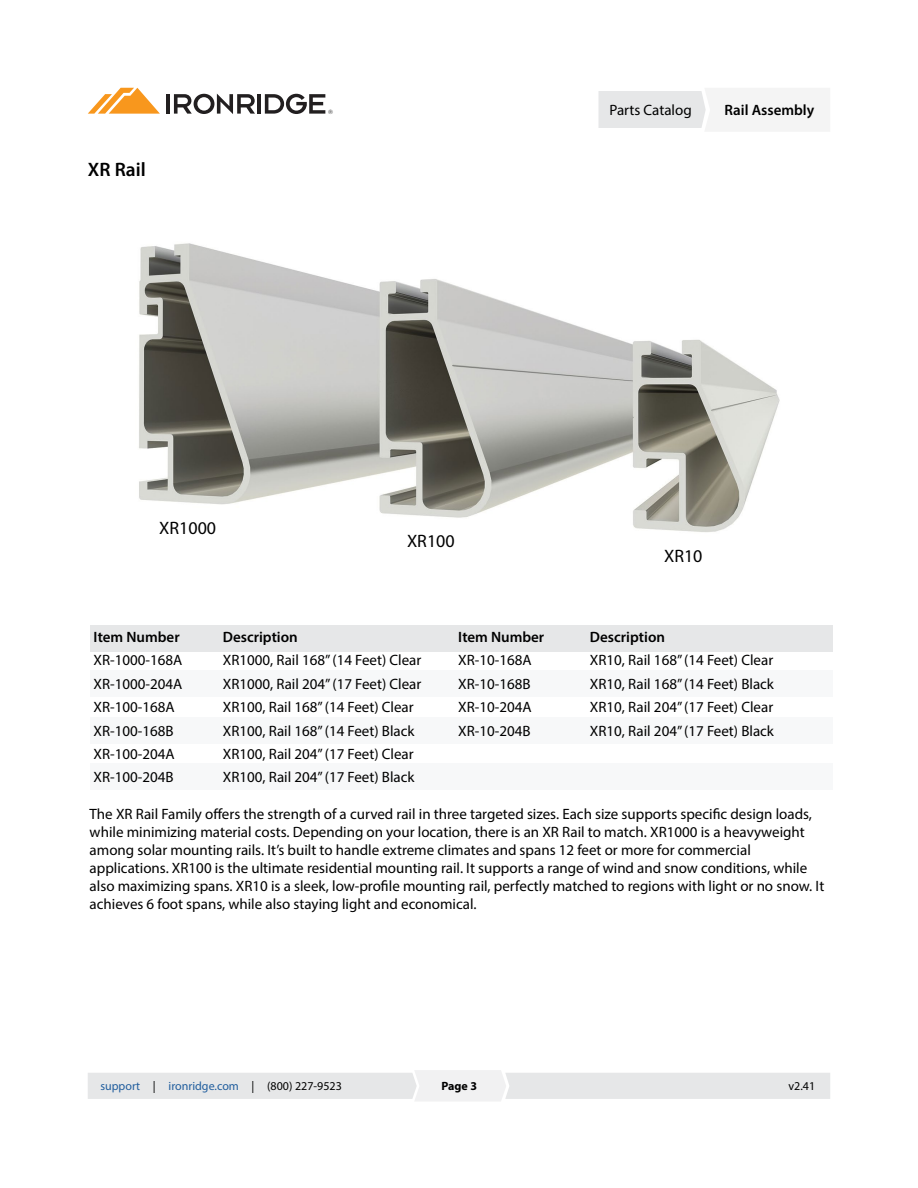
<style>
.page{position:relative;width:918px;height:1188px;background:#fff}
.page>*{position:absolute;margin:0;border:0;box-sizing:border-box;transform-origin:0 0}
.t1{font:600 19.5px "Myriad Pro";color:#000}
.t2{font:18px "Myriad Pro";color:#000}
.t3{font:15px/18px "Myriad Pro";color:#000}
.t4{font:600 15px "Myriad Pro";color:#000}
.t5{font:12px "Myriad Pro";color:#215e9e}
.t6{font:700 12px "Myriad Pro";color:#000}
.t7{font:12px "Myriad Pro";color:#000}
.t8{font:6px "Gotham";color:#000}
.s1{color:#000}
</style>
<div class="page">
<svg style="left:88px;top:1070px;width:742px;height:31px"></svg>
<svg style="left:598px;top:88px;width:232px;height:43px"></svg>
<hr style="left:257px;top:94px;width:4px;height:20px;background:#221f20">
<svg style="left:265px;top:94px;width:60px;height:20px"></svg>
<hr style="left:166px;top:94px;width:4px;height:20px;background:#221f20">
<svg style="left:174px;top:94px;width:81px;height:20px"></svg>
<svg style="left:88px;top:88px;width:72px;height:26px"></svg>
<div style="left:90px;top:763px;width:743px;height:27px;background:#f7f8f9"></div>
<div style="left:90px;top:625px;width:743px;height:26px;background:#e6e7e8"></div>
<div style="left:90px;top:671px;width:743px;height:26px;background:#f7f8f9"></div>
<div style="left:90px;top:718px;width:743px;height:26px;background:#f7f8f9"></div>
<img style="left:139px;top:243px;width:641px;height:289px">
<h1 class="t1" style="left:88px;top:157px;width:59px">XR Rail</h1>
<p class="t8" style="left:328px;top:108px;width:6px">®</p>
<p class="t2" style="left:159px;top:517px;width:58px">XR1000</p>
<p class="t2" style="left:407px;top:530px;width:49px">XR100</p>
<p class="t3" style="left:609px;top:101px;width:84px">Parts Catalog</p>
<p class="t4" style="left:725px;top:101px;width:91px">Rail Assembly</p>
<p class="t2" style="left:664px;top:545px;width:40px">XR10</p>
<p class="t4" style="left:94px;top:628px;width:88px">Item Number</p>
<p class="t4" style="left:223px;top:628px;width:77px">Description</p>
<p class="t4" style="left:458px;top:628px;width:88px">Item Number</p>
<p class="t4" style="left:590px;top:628px;width:77px">Description</p>
<p class="t3" style="left:94px;top:651px;width:90px">XR-1000-168A</p>
<p class="t3" style="left:223px;top:651px;width:200px">XR1000, Rail 168” (14 Feet) Clear</p>
<p class="t3" style="left:458px;top:651px;width:75px">XR-10-168A</p>
<p class="t3" style="left:590px;top:651px;width:185px">XR10, Rail 168” (14 Feet) Clear</p>
<p class="t3" style="left:94px;top:674px;width:90px">XR-1000-204A</p>
<p class="t3" style="left:223px;top:674px;width:200px">XR1000, Rail 204” (17 Feet) Clear</p>
<p class="t3" style="left:458px;top:674px;width:74px">XR-10-168B</p>
<p class="t3" style="left:590px;top:674px;width:186px">XR10, Rail 168” (14 Feet) Black</p>
<p class="t3" style="left:94px;top:698px;width:83px">XR-100-168A</p>
<p class="t3" style="left:223px;top:698px;width:192px">XR100, Rail 168” (14 Feet) Clear</p>
<p class="t3" style="left:458px;top:698px;width:75px">XR-10-204A</p>
<p class="t3" style="left:590px;top:698px;width:185px">XR10, Rail 204” (17 Feet) Clear</p>
<p class="t3" style="left:94px;top:722px;width:82px">XR-100-168B</p>
<p class="t3" style="left:223px;top:722px;width:193px">XR100, Rail 168” (14 Feet) Black</p>
<p class="t3" style="left:458px;top:722px;width:74px">XR-10-204B</p>
<p class="t3" style="left:590px;top:722px;width:186px">XR10, Rail 204” (17 Feet) Black</p>
<p class="t3" style="left:94px;top:745px;width:83px">XR-100-204A</p>
<p class="t3" style="left:223px;top:745px;width:192px">XR100, Rail 204” (17 Feet) Clear</p>
<p class="t3" style="left:94px;top:768px;width:82px">XR-100-204B</p>
<p class="t3" style="left:223px;top:768px;width:193px">XR100, Rail 204” (17 Feet) Black</p>
<p class="t3" style="left:90px;top:805px;width:736px">The XR Rail Family offers the strength of a curved rail in three targeted sizes. Each size supports specific design loads, while minimizing material costs. Depending on your location, there is an XR Rail to match. XR1000 is a heavyweight among solar mounting rails. It’s built to handle extreme climates and spans 12 feet or more for commercial applications. XR100 is the ultimate residential mounting rail. It supports a range of wind and snow conditions, while also maximizing spans. XR10 is a sleek, low-profile mounting rail, perfectly matched to regions with light or no snow. It achieves 6 foot spans, while also staying light and economical.</p>
<p class="t5" style="left:100px;top:1079px;width:243px">support <span class="s1">|</span> ironridge.com <span class="s1">| (800) 227-9523</span></p>
<p class="t7" style="left:789px;top:1079px;width:28px">v2.41</p>
<p class="t6" style="left:441px;top:1078px;width:37px">Page 3</p>
</div>
